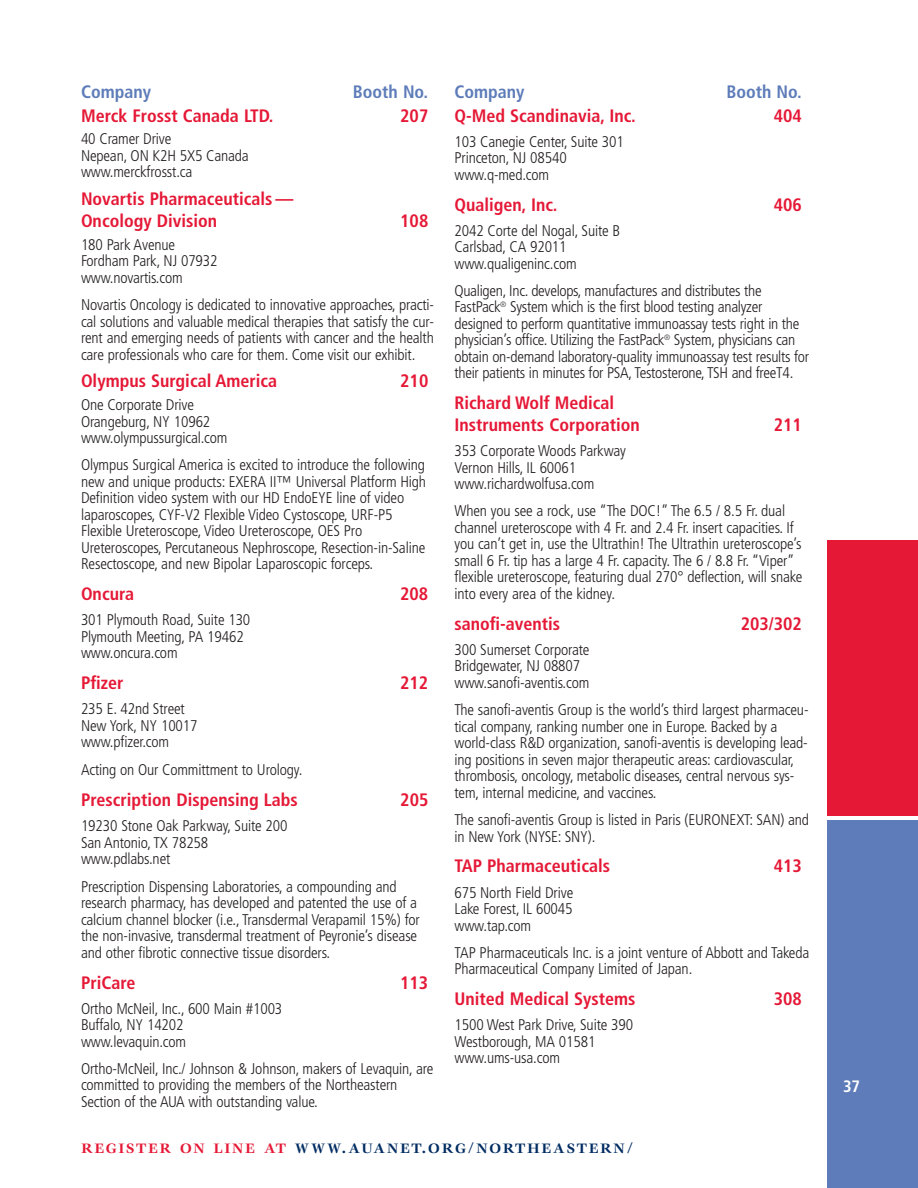
<style>
.page{position:relative;width:918px;height:1188px;background:#fff}
.page>*{position:absolute;margin:0;border:0;box-sizing:border-box;transform-origin:0 0}
.t1{font:700 condensed 18px/21.6px "Frutiger";color:#e51836}
.t2{font:700 condensed 18px "Frutiger";color:#5d7cb9}
.t3{font:700 condensed 16.5px "Frutiger";color:#fff}
.t4{font:300 condensed 15.45px/16.5px "Frutiger";letter-spacing:-.01em;color:#231f20}
.t5{font:700 15px "Veljovic";letter-spacing:.115em;color:#002c62}
.s1{color:#e51836}
</style>
<div class="page">
<div style="left:827px;top:821px;width:91px;height:367px;background:#5d7cb9"></div>
<div style="left:827px;top:540px;width:91px;height:276px;background:#e51836"></div>
<p class="t2" style="left:81px;top:85px;width:72px">Company</p>
<p class="t2" style="left:353px;top:85px;width:77px">Booth No.</p>
<p class="t2" style="left:455px;top:85px;width:72px">Company</p>
<p class="t2" style="left:726px;top:85px;width:77px">Booth No.</p>
<p class="t1" style="left:81px;top:106px;width:194px">Merck Frosst Canada LTD.</p>
<p class="t1" style="left:400px;top:106px;width:30px">207</p>
<p class="t4" style="left:81px;top:132px;width:169px">40 Cramer Drive<br>Nepean, ON K2H 5X5 Canada www.merckfrosst.ca</p>
<p class="t1" style="left:81px;top:190px;width:214px">Novartis Pharmaceuticals —<br>Oncology Division</p>
<p class="t1" style="left:400px;top:211px;width:30px">108</p>
<p class="t4" style="left:81px;top:237px;width:138px">180 Park Avenue<br>Fordham Park, NJ 07932 www.novartis.com</p>
<p class="t4" style="left:81px;top:298px;width:355px;text-align:justify">Novartis Oncology is dedicated to innovative approaches, practi&shy;cal solutions and valuable medical therapies that satisfy the cur&shy;rent and emerging needs of patients with cancer and the health care professionals who care for them. Come visit our exhibit.</p>
<p class="t1" style="left:81px;top:372px;width:198px">Olympus Surgical America</p>
<p class="t1" style="left:400px;top:372px;width:30px">210</p>
<p class="t4" style="left:81px;top:398px;width:148px">One Corporate Drive<br>Orangeburg, NY 10962 www.olympussurgical.com</p>
<p class="t4" style="left:81px;top:458px;width:347px">Olympus Surgical America is excited to introduce the following new and unique products: EXERA II™ Universal Platform High Definition video system with our HD EndoEYE line of video laparoscopes, CYF-V2 Flexible Video Cystoscope, URF-P5<br>Flexible Ureteroscope, Video Ureteroscope, OES Pro Ureteroscopes, Percutaneous Nephroscope, Resection-in-Saline Resectoscope, and new Bipolar Laparoscopic forceps.</p>
<p class="t1" style="left:81px;top:585px;width:55px">Oncura</p>
<p class="t1" style="left:400px;top:585px;width:30px">208</p>
<p class="t4" style="left:81px;top:613px;width:171px">301 Plymouth Road, Suite 130<br>Plymouth Meeting, PA 19462 www.oncura.com</p>
<p class="t1" style="left:81px;top:674px;width:44px">Pfizer</p>
<p class="t1" style="left:400px;top:674px;width:30px">212</p>
<p class="t4" style="left:81px;top:702px;width:118px">235 E. 42nd Street<br>New York, NY 10017 www.pfizer.com</p>
<p class="t4" style="left:81px;top:762px;width:223px">Acting on Our Committment to Urology.</p>
<p class="t1" style="left:81px;top:791px;width:218px">Prescription Dispensing Labs</p>
<p class="t1" style="left:400px;top:791px;width:30px">205</p>
<p class="t4" style="left:81px;top:819px;width:208px">19230 Stone Oak Parkway, Suite 200<br>San Antonio, TX 78258 www.pdlabs.net</p>
<p class="t4" style="left:81px;top:879px;width:340px">Prescription Dispensing Laboratories, a compounding and research pharmacy, has developed and patented the use of a calcium channel blocker (i.e., Transdermal Verapamil 15%) for the non-invasive, transdermal treatment of Peyronie’s disease and other fibrotic connective tissue disorders.</p>
<p class="t1" style="left:81px;top:973px;width:56px">PriCare</p>
<p class="t1" style="left:400px;top:973px;width:30px">113</p>
<p class="t4" style="left:81px;top:1001px;width:203px">Ortho McNeil, Inc., 600 Main #1003<br>Buffalo, NY 14202 www.levaquin.com</p>
<p class="t4" style="left:81px;top:1062px;width:354px">Ortho-McNeil, Inc./ Johnson &amp; Johnson, makers of Levaquin, are committed to providing the members of the Northeastern<br>Section of the AUA with outstanding value.</p>
<p class="t1" style="left:454px;top:106px;width:183px">Q-Med Scandinavia, Inc.</p>
<p class="t1" style="left:774px;top:106px;width:30px">404</p>
<p class="t4" style="left:454px;top:134px;width:171px">103 Canegie Center, Suite 301<br>Princeton, NJ 08540 www.q-med.com</p>
<p class="t1" style="left:454px;top:195px;width:104px">Qualigen, Inc.</p>
<p class="t1" style="left:774px;top:195px;width:30px">406</p>
<p class="t4" style="left:454px;top:223px;width:167px">2042 Corte del Nogal, Suite B<br>Carlsbad, CA 92011 www.qualigeninc.com</p>
<p class="t4" style="left:454px;top:284px;width:356px">Qualigen, Inc. develops, manufactures and distributes the FastPack<sup>®</sup> System which is the first blood testing analyzer designed to perform quantitative immunoassay tests right in the physician’s office. Utilizing the FastPack<sup>®</sup> System, physicians can obtain on-demand laboratory-quality immunoassay test results for their patients in minutes for PSA, Testosterone, TSH and freeT4.</p>
<p class="t1" style="left:454px;top:394px;width:187px">Richard Wolf Medical<br>Instruments Corporation</p>
<p class="t1" style="left:774px;top:415px;width:30px">211</p>
<p class="t4" style="left:454px;top:444px;width:173px">353 Corporate Woods Parkway<br>Vernon Hills, IL 60061 www.richardwolfusa.com</p>
<p class="t4" style="left:454px;top:504px;width:349px">When you see a rock, use “The DOC!” The 6.5 / 8.5 Fr. dual channel ureteroscope with 4 Fr. and 2.4 Fr. insert capacities. If you can’t get in, use the Ultrathin! The Ultrathin ureteroscope’s small 6 Fr. tip has a large 4 Fr. capacity. The 6 / 8.8 Fr. “Viper” flexible ureteroscope, featuring dual 270° deflection, will snake into every area of the kidney.</p>
<p class="t1" style="left:454px;top:614px;width:107px">sanofi-aventis</p>
<p class="t1" style="left:741px;top:614px;width:63px">203/302</p>
<p class="t4" style="left:454px;top:643px;width:137px">300 Sumerset Corporate<br>Bridgewater, NJ 08807 www.sanofi-aventis.com</p>
<p class="t4" style="left:454px;top:703px;width:356px">The sanofi-aventis Group is the world’s third largest pharmaceu&shy;tical company, ranking number one in Europe. Backed by a world-class R&amp;D organization, sanofi-aventis is developing lead&shy;ing positions in seven major therapeutic areas: cardiovascular, thrombosis, oncology, metabolic diseases, central nervous sys&shy;tem, internal medicine, and vaccines.</p>
<p class="t4" style="left:455px;top:813px;width:356px">The sanofi-aventis Group is listed in Paris (EURONEXT: SAN) and in New York (NYSE: SNY).</p>
<p class="t1" style="left:454px;top:857px;width:157px">TAP Pharmaceuticals</p>
<p class="t1" style="left:774px;top:857px;width:30px">413</p>
<p class="t4" style="left:454px;top:885px;width:120px;text-align:justify">675 North Field Drive Lake Forest, IL 60045 www.tap.com</p>
<p class="t4" style="left:454px;top:945px;width:356px">TAP Pharmaceuticals Inc. is a joint venture of Abbott and Takeda<br>Pharmaceutical Company Limited of Japan.</p>
<p class="t1" style="left:454px;top:990px;width:183px">United Medical Systems</p>
<p class="t1" style="left:774px;top:990px;width:30px">308</p>
<p class="t4" style="left:454px;top:1018px;width:180px">1500 West Park Drive, Suite 390<br>Westborough, MA 01581 www.ums-usa.com</p>
<p class="t5" style="left:81px;top:1142px;width:554px"><span class="s1">REGISTER ON LINE AT</span> WWW.AUANET.ORG/NORTHEASTERN/</p>
<p class="t3" style="left:843px;top:1080px;width:18px">37</p>
</div>
